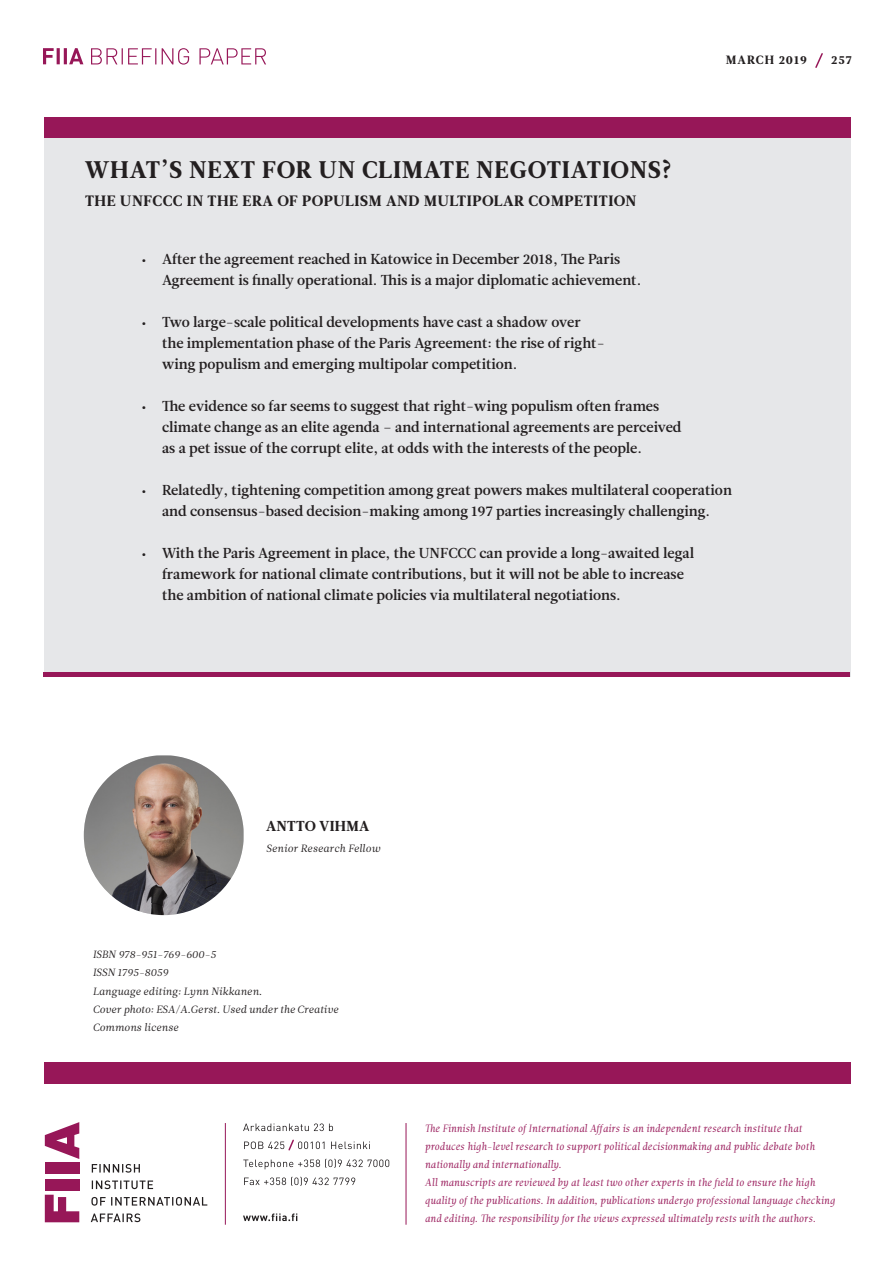
<style>
.page{position:relative;width:893px;height:1263px;background:#fff}
.page>*{position:absolute;margin:0;border:0;box-sizing:border-box;transform-origin:0 0}
.Sisäsivujen_pääotsik{font:24px "Leitura News Roman 4";letter-spacing:.035em;color:#231f20}
.Sisäsivujen_pääotsik-2{font:15px "Leitura News Roman 4";letter-spacing:.035em;color:#231f20}
.t1{font:14.4px/21px "Leitura News Roman 3";color:#231f20}
.Sisäsivujen_väliotsi{font:14.4px "Leitura News Roman 4";letter-spacing:.015em;color:#231f20}
.päivämäärä__numero{font:12px "Leitura News Roman 4";letter-spacing:.08em;color:#231f20}
.t2{font:10.5px/18px "Leitura Italic 1";color:#971758}
.ISBN_ym_tiedot{font:10.5px/18px "Leitura News Italic 1";color:#231f20}
.Sisäsivujen_väliotsi-2{font:10.5px "Leitura News Italic 1";color:#231f20}
</style>
<div class="page">
<svg style="left:243px;top:1213px;width:54px;height:8px"></svg>
<svg style="left:244px;top:1176px;width:111px;height:10px"></svg>
<svg style="left:243px;top:1158px;width:146px;height:11px"></svg>
<svg style="left:243px;top:1123px;width:90px;height:8px"></svg>
<svg style="left:244px;top:1139px;width:126px;height:12px"></svg>
<svg style="left:91px;top:48px;width:175px;height:17px"></svg>
<svg style="left:43px;top:48px;width:40px;height:16px"></svg>
<div style="left:44px;top:117px;width:806px;height:21px;background:#971758"></div>
<div style="left:44px;top:1062px;width:806px;height:21px;background:#971758"></div>
<hr style="left:225px;top:1123px;width:1px;height:102px;background:#971758">
<hr style="left:406px;top:1123px;width:1px;height:102px;background:#971758">
<div style="left:45px;top:1180px;width:34px;height:11px;background:#971758"></div>
<svg style="left:45px;top:1195px;width:34px;height:27px"></svg>
<div style="left:45px;top:1162px;width:34px;height:11px;background:#971758"></div>
<svg style="left:45px;top:1122px;width:34px;height:37px"></svg>
<svg style="left:91px;top:1213px;width:49px;height:9px"></svg>
<svg style="left:91px;top:1197px;width:116px;height:8px"></svg>
<svg style="left:92px;top:1180px;width:61px;height:9px"></svg>
<svg style="left:92px;top:1164px;width:48px;height:8px"></svg>
<div style="left:44px;top:138px;width:806px;height:539px;background:#e6e7e9"></div>
<svg style="left:815px;top:53px;width:8px;height:15px"></svg>
<img style="left:84px;top:755px;width:159px;height:160px">
<div style="left:43px;top:672px;width:807px;height:5px;background:#971758"></div>
<p class="Sisäsivujen_pääotsik" style="left:85px;top:155px;width:589px">WHAT’S NEXT FOR UN CLIMATE NEGOTIATIONS?</p>
<p class="Sisäsivujen_pääotsik-2" style="left:85px;top:192px;width:553px">THE UNFCCC IN THE ERA OF POPULISM AND MULTIPOLAR COMPETITION</p>
<p class="päivämäärä__numero" style="left:726px;top:53px;width:82px">MARCH 2019</p>
<p class="päivämäärä__numero" style="left:831px;top:53px;width:22px">257</p>
<p class="t1" style="left:162px;top:249px;width:481px;text-indent:-21px">• After the agreement reached in Katowice in December 2018, The Paris<br>Agreement is finally operational. This is a major diplomatic achievement.</p>
<p class="t1" style="left:162px;top:312px;width:444px;text-indent:-21px">• Two large-scale political developments have cast a shadow over the implementation phase of the Paris Agreement: the rise of right&shy;wing populism and emerging multipolar competition.</p>
<p class="t1" style="left:162px;top:396px;width:521px;text-indent:-21px">• The evidence so far seems to suggest that right-wing populism often frames climate change as an elite agenda – and international agreements are perceived as a pet issue of the corrupt elite, at odds with the interests of the people.</p>
<p class="t1" style="left:141px;top:480px;width:592px;text-align:center">• Relatedly, tightening competition among great powers makes multilateral cooperation and consensus-based decision-making among 197 parties increasingly challenging.</p>
<p class="t1" style="left:162px;top:543px;width:533px;text-indent:-21px">• With the Paris Agreement in place, the UNFCCC can provide a long-awaited legal framework for national climate contributions, but it will not be able to increase the ambition of national climate policies via multilateral negotiations.</p>
<p class="Sisäsivujen_väliotsi" style="left:266px;top:817px;width:104px">ANTTO VIHMA</p>
<p class="Sisäsivujen_väliotsi-2" style="left:266px;top:842px;width:116px">Senior Research Fellow</p>
<p class="ISBN_ym_tiedot" style="left:93px;top:946px;width:125px">ISBN 978-951-769-600-5</p>
<p class="ISBN_ym_tiedot" style="left:93px;top:964px;width:77px">ISSN 1795-8059</p>
<p class="ISBN_ym_tiedot" style="left:93px;top:982px;width:171px">Language editing: Lynn Nikkanen.</p>
<p class="ISBN_ym_tiedot" style="left:93px;top:1000px;width:247px">Cover photo: ESA/A.Gerst. Used under the Creative<br>Commons license</p>
<p class="t2" style="left:425px;top:1119px;width:412px">The Finnish Institute of International Affairs is an independent research institute that produces high-level research to support political decisionmaking and public debate both nationally and internationally.<br>All manuscripts are reviewed by at least two other experts in the field to ensure the high quality of the publications. In addition, publications undergo professional language checking and editing. The responsibility for the views expressed ultimately rests with the authors.</p>
</div>
